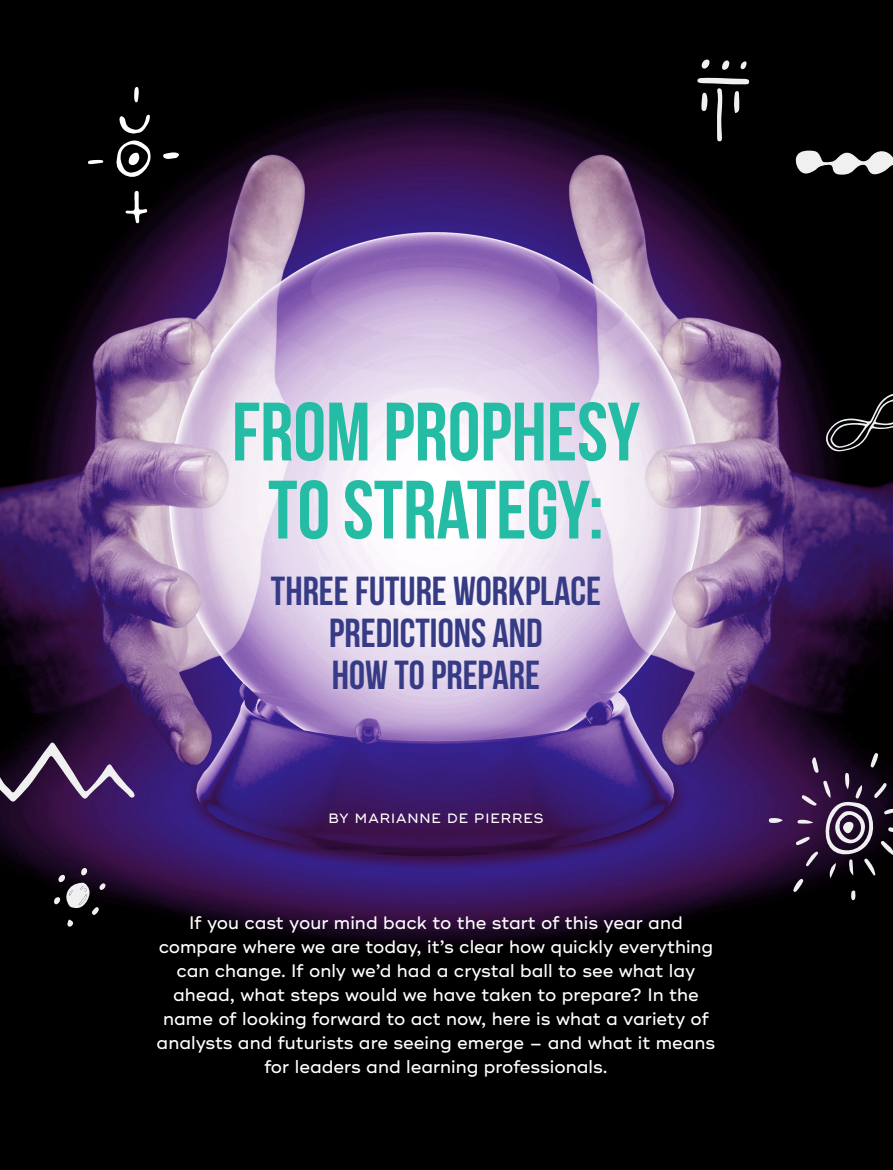
<style>
.page{position:relative;width:893px;height:1170px;background:#fff}
.page>*{position:absolute;margin:0;border:0;box-sizing:border-box;transform-origin:0 0}
.HEADLINE_01{font:82.5px "Bebas Neue";color:#24bca4}
.HEADLINE_01-2{font:40.5px/42px "Bebas Neue";color:#363b85;text-align:center}
.STARTER_ARTICLE{font:500 18px/24px "Ridley Grotesk";color:#fff;text-align:center}
.AUTHOR_ARTICLE{font:500 13.5px "Ridley Grotesk";letter-spacing:.07em;color:#fff}
</style>
<div class="page">
<img style="left:0;top:0;width:893px;height:1169px">
<svg style="left:825px;top:393px;width:68px;height:59px;background:#201f21"></svg>
<svg style="left:126px;top:191px;width:22px;height:32px"></svg>
<svg style="left:119px;top:114px;width:31px;height:19px"></svg>
<svg style="left:163px;top:151px;width:17px;height:8px"></svg>
<svg style="left:134px;top:87px;width:5px;height:15px"></svg>
<svg style="left:88px;top:160px;width:15px;height:5px"></svg>
<svg style="left:116px;top:139px;width:35px;height:39px"></svg>
<svg style="left:769px;top:817px;width:14px;height:6px"></svg>
<svg style="left:793px;top:752px;width:100px;height:148px;background:#34253a"></svg>
<svg style="left:795px;top:148px;width:98px;height:27px"></svg>
<svg style="left:0;top:742px;width:135px;height:60px"></svg>
<svg style="left:697px;top:77px;width:52px;height:64px"></svg>
<svg style="left:702px;top:59px;width:8px;height:10px"></svg>
<svg style="left:722px;top:60px;width:7px;height:10px"></svg>
<svg style="left:741px;top:61px;width:6px;height:8px"></svg>
<svg style="left:58px;top:874px;width:7px;height:8px"></svg>
<svg style="left:81px;top:867px;width:6px;height:8px"></svg>
<div style="left:54px;top:897px;width:6px;height:7px;background:#f0f0f1;border-radius:2px"></div>
<svg style="left:65px;top:882px;width:41px;height:45px"></svg>
<p class="HEADLINE_01" style="left:232px;top:386px;width:410px">FROM PROPHESY</p>
<p class="HEADLINE_01" style="left:268px;top:464px;width:337px">TO STRATEGY:</p>
<p class="HEADLINE_01-2" style="left:271px;top:569px;width:331px">THREE FUTURE WORKPLACE<br>PREDICTIONS AND</p>
<p class="HEADLINE_01-2" style="left:332px;top:653px;width:210px">HOW TO PREPARE</p>
<p class="AUTHOR_ARTICLE" style="left:328px;top:810px;width:217px">BY MARIANNE DE PIERRES</p>
<p class="STARTER_ARTICLE" style="left:157px;top:910px;width:560px">If you cast your mind back to the start of this year and compare where we are today, it’s clear how quickly everything can change. If only we’d had a crystal ball to see what lay ahead, what steps would we have taken to prepare? In the name of looking forward to act now, here is what a variety of analysts and futurists are seeing emerge – and what it means for leaders and learning professionals.</p>
</div>
